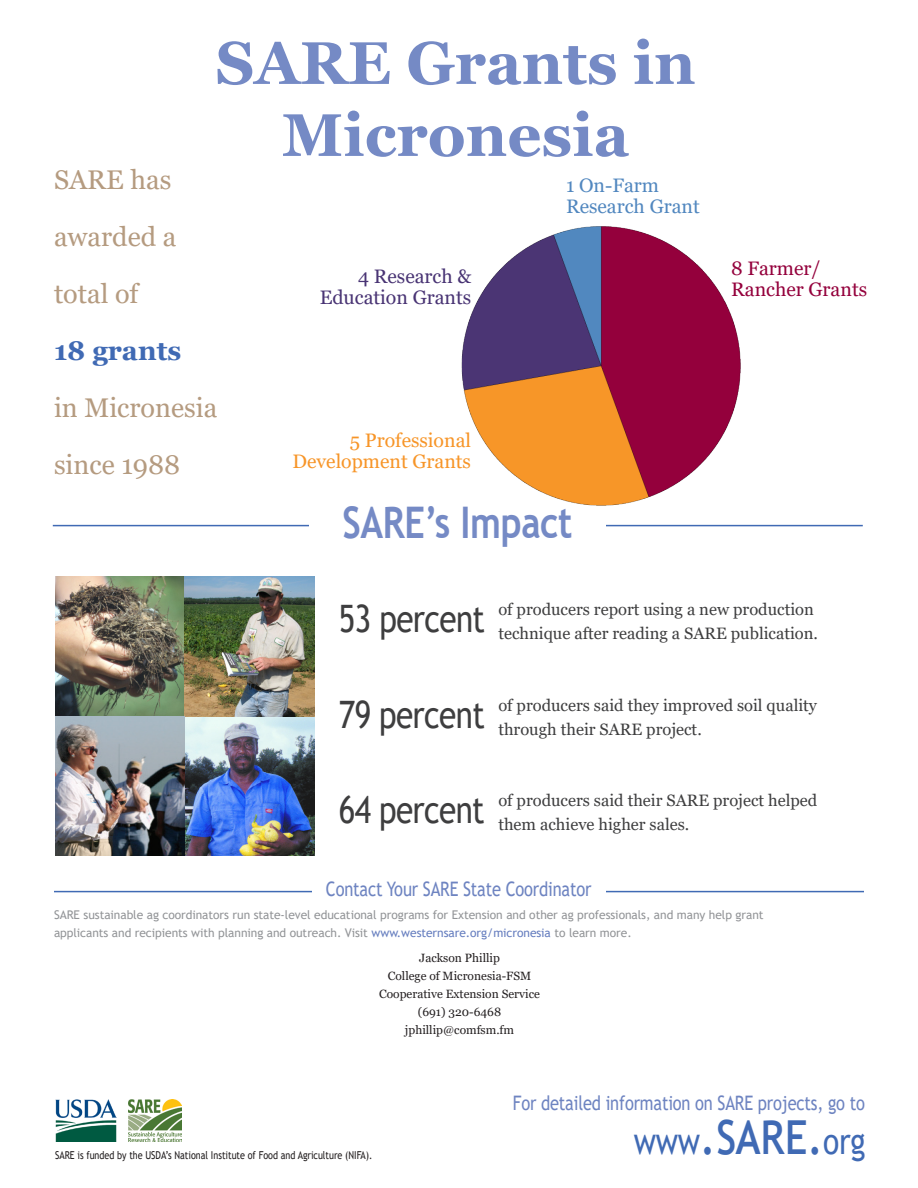
<style>
.page{position:relative;width:918px;height:1188px;background:#fff}
.page>*{position:absolute;margin:0;border:0;box-sizing:border-box;transform-origin:0 0}
.t1{font:700 60px/72px "Georgia";color:#758ac5;text-align:center}
.t2{font:700 43.5px "Trebuchet MS";letter-spacing:-.01em;color:#758ac5;scale:.83 1}
.t3{font:37.8px "Trebuchet MS";letter-spacing:-.02em;color:#3e3e3f;scale:.83 1}
.t4{font:36.3px "Trebuchet MS";letter-spacing:-.01em;color:#406ab4;scale:.83 1}
.t5{font:27px/57px "Georgia";color:#b59b80}
.t6{font:700 27px "Georgia";color:#406ab4}
.t7{font:19.95px "Trebuchet MS";letter-spacing:-.01em;color:#6e84c1;scale:.83 1}
.t8{font:19.5px/21px "Georgia";color:#f79528;text-align:right}
.t9{font:19.5px/21px "Georgia";color:#493474;text-align:right}
.t10{font:19.5px/21px "Georgia";color:#94003c}
.t11{font:19.5px/21px "Georgia";color:#5187bf}
.t12{font:16.5px "Georgia";color:#3e3e3f}
.t13{font:12px/18px "Trebuchet MS";letter-spacing:-.005em;color:#939598}
.t14{font:12px "Georgia";color:#231f20}
.t15{font:10.95px "Trebuchet MS";color:#231f20;scale:.83 1}
.s1{color:#667ebf}
.s2{font-size:54.45px}
.s3{font-size:59.85px}
</style>
<div class="page">
<img style="left:461px;top:226px;width:302px;height:301px">
<hr style="left:54px;top:891px;width:810px;height:1px;background:#406ab4">
<div style="left:312px;top:884px;width:294px;height:22px;background:#fff"></div>
<hr style="left:53px;top:525px;width:810px;height:1px;background:#406ab4">
<img style="left:128px;top:1099px;width:53px;height:42px">
<img style="left:55px;top:1100px;width:62px;height:42px">
<div style="left:309px;top:512px;width:297px;height:34px;background:#fff"></div>
<img style="left:56px;top:577px;width:259px;height:279px">
<p class="t1" style="left:216px;top:27px;width:481px">SARE Grants in<br>Micronesia</p>
<p class="t5" style="left:54px;top:152px;width:124px">SARE has awarded a total of</p>
<p class="t6" style="left:54px;top:334px;width:129px">18 grants</p>
<p class="t5" style="left:54px;top:380px;width:165px">in Micronesia</p>
<p class="t5" style="left:54px;top:437px;width:128px">since 1988</p>
<p class="t9" style="left:320px;top:266px;width:153px">4 Research &amp;<br>Education Grants</p>
<p class="t8" style="left:293px;top:430px;width:180px">5 Professional<br>Development Grants</p>
<p class="t11" style="left:566px;top:175px;width:135px">1 On-Farm<br>Research Grant</p>
<p class="t2" style="left:342px;top:495px;width:279px">SARE’s Impact</p>
<p class="t10" style="left:731px;top:259px;width:137px">8 Farmer/<br>Rancher Grants</p>
<p class="t3" style="left:339px;top:595px;width:178px">53 percent</p>
<p class="t12" style="left:498px;top:599px;width:317px">of producers report using a new production</p>
<p class="t12" style="left:498px;top:623px;width:321px">technique after reading a SARE publication.</p>
<p class="t3" style="left:339px;top:691px;width:177px">79 percent</p>
<p class="t12" style="left:498px;top:695px;width:320px">of producers said they improved soil quality</p>
<p class="t12" style="left:498px;top:719px;width:205px">through their SARE project.</p>
<p class="t3" style="left:339px;top:786px;width:177px">64 percent</p>
<p class="t12" style="left:498px;top:790px;width:321px">of producers said their SARE project helped</p>
<p class="t12" style="left:498px;top:814px;width:193px">them achieve higher sales.</p>
<p class="t7" style="left:326px;top:876px;width:321px">Contact Your SARE State Coordinator</p>
<p class="t13" style="left:54px;top:906px;width:711px">SARE sustainable ag coordinators run state-level educational programs for Extension and other ag professionals, and many help grant applicants and recipients with planning and outreach. Visit <span class="s1">www.westernsare.org/micronesia</span> to learn more.</p>
<p class="t14" style="left:419px;top:950px;width:82px">Jackson Phillip</p>
<p class="t14" style="left:388px;top:968px;width:145px">College of Micronesia-FSM</p>
<p class="t14" style="left:379px;top:986px;width:162px">Cooperative Extension Service</p>
<p class="t14" style="left:418px;top:1004px;width:85px">(691) 320-6468</p>
<p class="t14" style="left:405px;top:1022px;width:111px">jphillip@comfsm.fm</p>
<p class="t15" style="left:55px;top:1149px;width:384px">SARE is funded by the USDA’s National Institute of Food and Agriculture (NIFA).</p>
<p class="t7" style="left:513px;top:1091px;width:426px">For detailed information on SARE projects, go to</p>
<p class="t4" style="left:634px;top:1119px;width:281px">www<span class="s2">.</span><span class="s3">sare</span><span class="s2">.</span>org</p>
</div>
